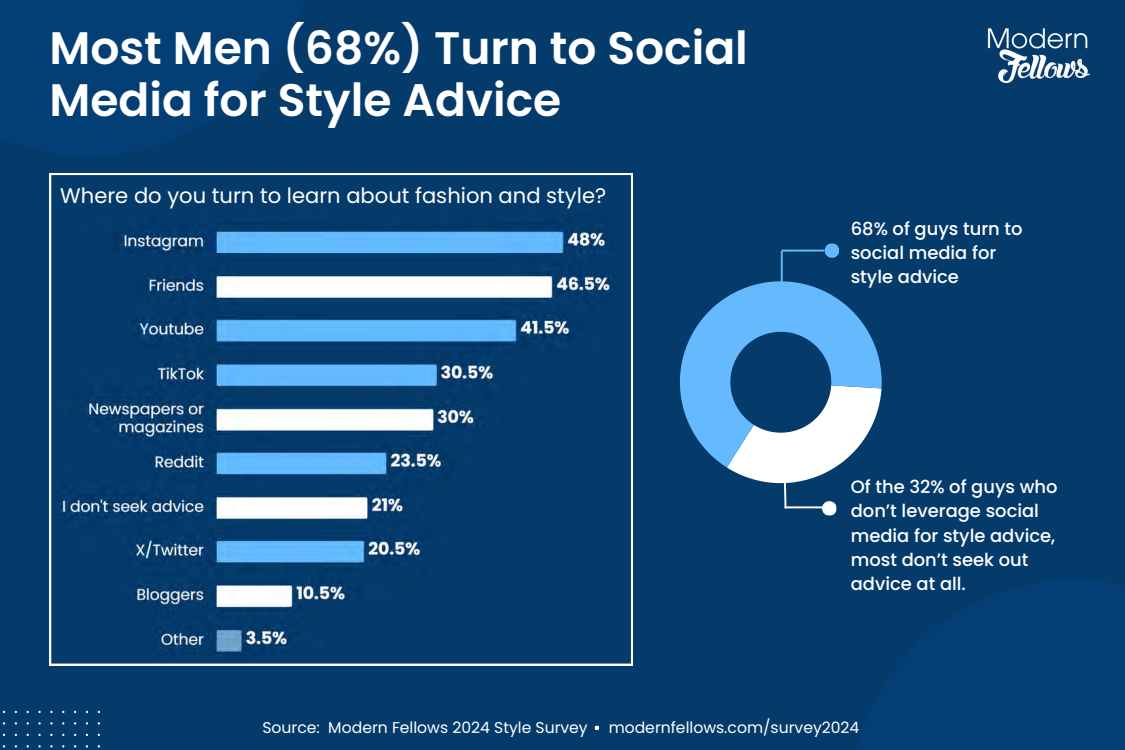
<style>
.page{position:relative;width:1125px;height:750px;background:#053b6b}
.page>*{position:absolute;margin:0;border:0;box-sizing:border-box;transform-origin:0 0}
.t1{font:600 45.62px/51.8px "Poppins";color:#fff}
.t2{font:21.12px "Poppins";color:#fff}
.t3{font:500 17.88px/24.4px "Poppins";color:#fff}
.t4{font:15.62px "Poppins";color:#fff}
</style>
<div class="page">
<svg style="left:679px;top:275px;width:203px;height:192px;fill:#65baff"></svg>
<div style="left:0;top:0;width:315px;height:156px;background:#033f75"></div>
<div style="left:848px;top:580px;width:277px;height:170px;background:#033f75"></div>
<hr style="left:782px;top:250px;width:43px;height:2px;background:#65baff">
<hr style="left:781px;top:251px;width:2px;height:75px;background:#65baff">
<div style="left:825px;top:243px;width:14px;height:15px;background:#65baff;border-radius:50%"></div>
<svg style="left:726px;top:379px;width:155px;height:130px"></svg>
<div style="left:822px;top:501px;width:15px;height:15px;background:#fff;border-radius:50%"></div>
<svg style="left:49px;top:173px;width:584px;height:492px"></svg>
<img style="left:60px;top:211px;width:552px;height:447px">
<img style="left:987px;top:28px;width:103px;height:55px">
<svg style="left:2px;top:711px;width:98px;height:37px"></svg>
<svg style="left:594px;top:725px;width:5px;height:5px"></svg>
<h1 class="t1" style="left:49px;top:22px;width:700px">Most Men (68%) Turn to Social<br>Media for Style Advice</h1>
<h3 class="t2" style="left:60px;top:181px;width:547px">Where do you turn to learn about fashion and style?</h3>
<h2 class="t3" style="left:851px;top:216px;width:173px">68% of guys turn to social media for style advice</h2>
<p class="t3" style="left:851px;top:475px;width:208px">Of the 32% of guys who don’t leverage social media for style advice, most don’t seek out advice at all.</p>
<p class="t4" style="left:262px;top:716px;width:327px">Source: Modern Fellows 2024 Style Survey</p>
<p class="t4" style="left:609px;top:716px;width:252px">modernfellows.com/survey2024</p>
</div>
